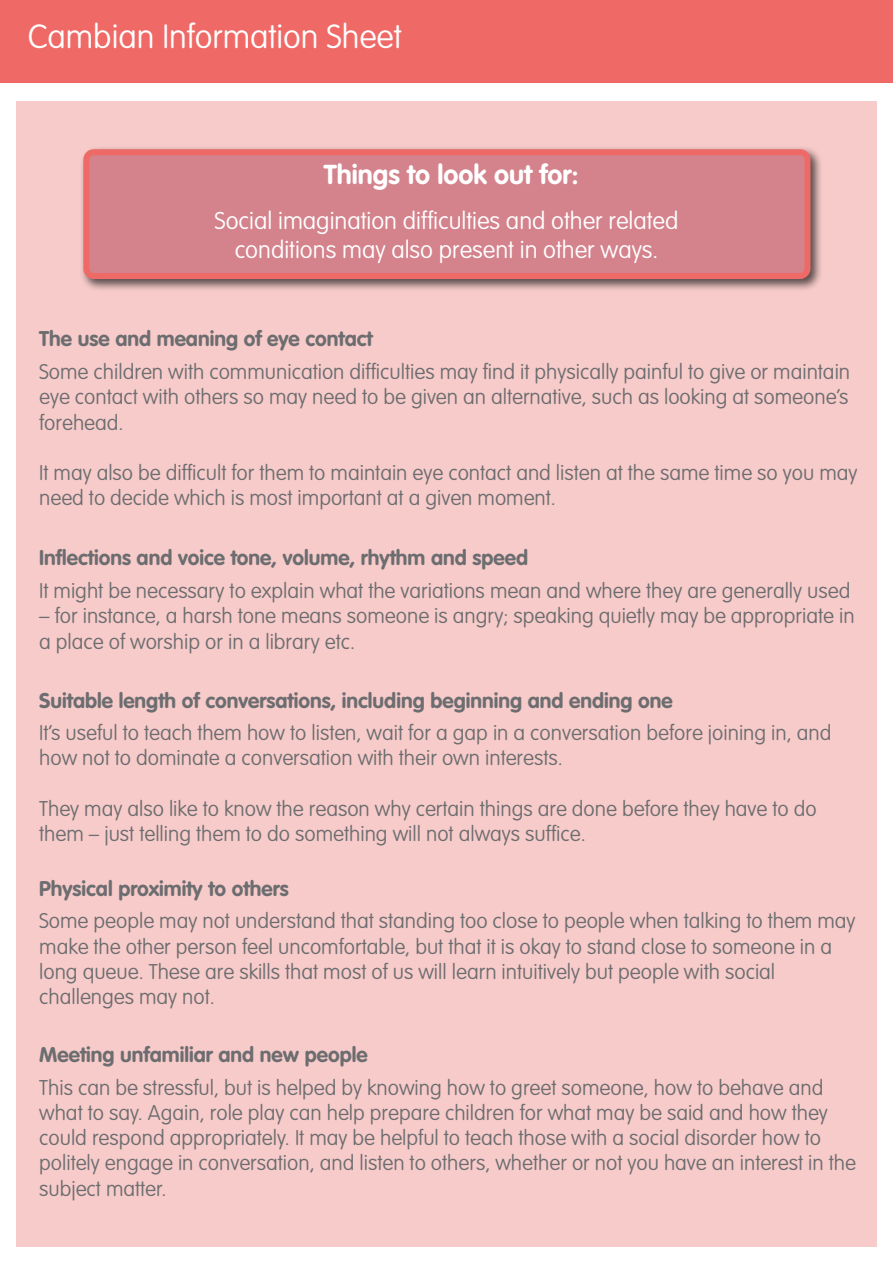
<style>
.page{position:relative;width:893px;height:1263px;background:#fff}
.page>*{position:absolute;margin:0;border:0;box-sizing:border-box;transform-origin:0 0}
.t1{font:100 33px "VAG Rounded Std";color:#fff}
.t2{font:700 27px "VAG Rounded Std";color:#fff}
.t3{font:100 24px "VAG Rounded Std";color:#fff}
.t4{font:100 21px/25.2px "VAG Rounded Std";color:#6c6d70}
.t5{font:700 21px "VAG Rounded Std";color:#6c6d70}
</style>
<div class="page">
<div style="left:0;top:0;width:893px;height:83px;background:#ef6a67"></div>
<div style="left:16px;top:101px;width:860px;height:1145px;background:#f7cbc9"></div>
<div style="left:80px;top:145px;width:743px;height:147px;background:#231f20;opacity:.75"></div>
<div style="left:86px;top:152px;width:721px;height:124px;background:#d4838d;border-radius:7px"></div>
<div style="left:83px;top:149px;width:727px;height:130px;border:6px solid #ee6a67;border-radius:7px"></div>
<p class="t1" style="left:28px;top:18px;width:375px">Cambian Information Sheet</p>
<p class="t2" style="left:324px;top:158px;width:256px">Things to look out for:</p>
<p class="t3" style="left:215px;top:207px;width:465px">Social imagination difficulties and other related</p>
<p class="t3" style="left:235px;top:236px;width:425px">conditions may also present in other ways.</p>
<p class="t5" style="left:39px;top:327px;width:335px">The use and meaning of eye contact</p>
<p class="t4" style="left:39px;top:360px;width:812px;text-align:justify">Some children with communication difficulties may find it physically painful to give or maintain eye contact with others so may need to be given an alternative, such as looking at someone’s forehead.</p>
<p class="t4" style="left:39px;top:461px;width:820px">It may also be difficult for them to maintain eye contact and listen at the same time so you may need to decide which is most important at a given moment.</p>
<p class="t5" style="left:39px;top:546px;width:490px">Inflections and voice tone, volume, rhythm and speed</p>
<p class="t4" style="left:39px;top:579px;width:813px">It might be necessary to explain what the variations mean and where they are generally used</p>
<p class="t4" style="left:39px;top:604px;width:817px">– for instance, a harsh tone means someone is angry; speaking quietly may be appropriate in a place of worship or in a library etc.</p>
<p class="t5" style="left:39px;top:688px;width:635px">Suitable length of conversations, including beginning and ending one</p>
<p class="t4" style="left:39px;top:721px;width:794px">It’s useful to teach them how to listen, wait for a gap in a conversation before joining in, and how not to dominate a conversation with their own interests.</p>
<p class="t4" style="left:39px;top:797px;width:779px">They may also like to know the reason why certain things are done before they have to do them – just telling them to do something will not always suffice.</p>
<p class="t5" style="left:39px;top:876px;width:251px">Physical proximity to others</p>
<p class="t4" style="left:39px;top:909px;width:818px">Some people may not understand that standing too close to people when talking to them may make the other person feel uncomfortable, but that it is okay to stand close to someone in a long queue. These are skills that most of us will learn intuitively but people with social</p>
<p class="t4" style="left:39px;top:985px;width:177px">challenges may not.</p>
<p class="t5" style="left:39px;top:1042px;width:330px">Meeting unfamiliar and new people</p>
<p class="t4" style="left:39px;top:1075px;width:818px">This can be stressful, but is helped by knowing how to greet someone, how to behave and what to say. Again, role play can help prepare children for what may be said and how they could respond appropriately. It may be helpful to teach those with a social disorder how to politely engage in conversation, and listen to others, whether or not you have an interest in the subject matter.</p>
</div>
